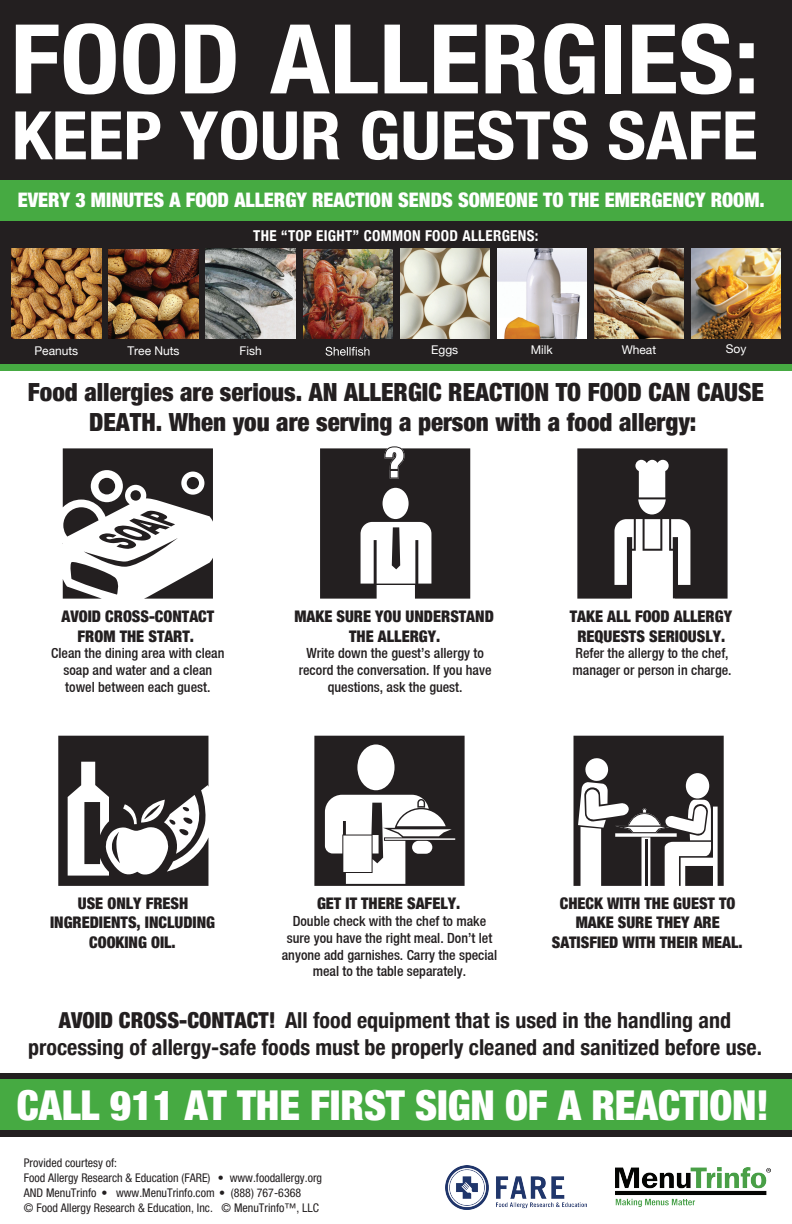
<style>
.page{position:relative;width:792px;height:1224px;background:#fff}
.page>*{position:absolute;margin:0;border:0;box-sizing:border-box;transform-origin:0 0}
.t1{font:700 condensed 96.3px "Helvetica Neue";color:#fff;scale:1.11 1}
.t2{font:700 condensed 67px "Helvetica Neue";color:#fff;scale:1.11 1}
.t3{font:900 condensed 41.2px "Helvetica Neue";letter-spacing:-.005em;color:#fff}
.t4{font:900 condensed 25px/30px "Helvetica Neue";color:#231f20;text-align:center}
.t5{font:700 condensed 22px/26.4px "Helvetica Neue";color:#231f20;text-align:center}
.t6{font:900 condensed 20px "Helvetica Neue";color:#fff}
.t7{font:900 condensed 16px/19.2px "Helvetica Neue";color:#231f20;text-align:center}
.t8{font:700 condensed 15px "Helvetica Neue";letter-spacing:.02em;color:#fff}
.t9{font:500 condensed 14px/16.8px "Helvetica Neue";color:#231f20;text-align:center}
.t10{font:condensed 12px/15px "Helvetica Neue";color:#231f20}
.t11{font:12px "Helvetica Neue";color:#fff}
.s1{font-weight:900}
</style>
<div class="page">
<div style="left:0;top:216px;width:792px;height:150px;background:#231f20"></div>
<div style="left:0;top:364px;width:792px;height:7px;background:#46aa42"></div>
<div style="left:0;top:0;width:792px;height:185px;background:#231f20"></div>
<svg style="left:326px;top:347px;width:43px;height:9px"></svg>
<div style="left:0;top:181px;width:792px;height:40px;background:#46aa42"></div>
<img style="left:12px;top:249px;width:89px;height:89px">
<img style="left:109px;top:250px;width:89px;height:88px">
<img style="left:206px;top:249px;width:89px;height:89px">
<img style="left:303px;top:250px;width:89px;height:88px">
<img style="left:400px;top:249px;width:89px;height:89px">
<img style="left:497px;top:249px;width:90px;height:89px">
<img style="left:594px;top:249px;width:90px;height:89px">
<img style="left:691px;top:249px;width:90px;height:89px">
<svg style="left:63px;top:448px;width:150px;height:151px"></svg>
<svg style="left:320px;top:446px;width:150px;height:153px"></svg>
<svg style="left:577px;top:448px;width:151px;height:151px"></svg>
<svg style="left:58px;top:736px;width:150px;height:150px"></svg>
<svg style="left:314px;top:736px;width:151px;height:150px"></svg>
<svg style="left:574px;top:736px;width:150px;height:150px"></svg>
<div style="left:0;top:1073px;width:792px;height:64px;background:#231f20"></div>
<div style="left:0;top:1080px;width:792px;height:50px;background:#46aa42"></div>
<img style="left:615px;top:1168px;width:156px;height:39px">
<img style="left:445px;top:1165px;width:142px;height:44px">
<h1 class="t1" style="left:10px;top:-21px;width:676px">FOOD ALLERGIES:</h1>
<h2 class="t2" style="left:12px;top:80px;width:674px">KEEP YOUR GUESTS SAFE</h2>
<p class="t6" style="left:18px;top:183px;width:748px">EVERY 3 MINUTES A FOOD ALLERGY REACTION SENDS SOMEONE TO THE EMERGENCY ROOM.</p>
<p class="t8" style="left:253px;top:223px;width:287px">THE “TOP EIGHT” COMMON FOOD ALLERGENS:</p>
<p class="t11" style="left:35px;top:342px;width:45px">Peanuts</p>
<p class="t11" style="left:127px;top:342px;width:54px">Tree Nuts</p>
<p class="t11" style="left:239px;top:342px;width:24px">Fish</p>
<p class="t11" style="left:431px;top:341px;width:29px">Eggs</p>
<p class="t11" style="left:531px;top:341px;width:24px">Milk</p>
<p class="t11" style="left:622px;top:342px;width:36px">Wheat</p>
<p class="t11" style="left:726px;top:341px;width:22px">Soy</p>
<h1 class="t4" style="left:28px;top:376px;width:738px">Food allergies are serious. AN ALLERGIC REACTION TO FOOD CAN CAUSE<br>DEATH. When you are serving a person with a food allergy:</h1>
<p class="t7" style="left:62px;top:606px;width:154px">AVOID CROSS-CONTACT<br>FROM THE START.</p>
<p class="t9" style="left:51px;top:645px;width:175px">Clean the dining area with clean soap and water and a clean towel between each guest.</p>
<p class="t7" style="left:294px;top:606px;width:201px">MAKE SURE YOU UNDERSTAND<br>THE ALLERGY.</p>
<p class="t9" style="left:299px;top:645px;width:194px">Write down the guest’s allergy to record the conversation. If you have questions, ask the guest.</p>
<p class="t7" style="left:570px;top:606px;width:164px">TAKE ALL FOOD ALLERGY<br>REQUESTS SERIOUSLY.</p>
<p class="t9" style="left:573px;top:645px;width:161px;text-align:left">Refer the allergy to the chef, manager or person in charge.</p>
<p class="t7" style="left:50px;top:893px;width:167px">USE ONLY FRESH<br>INGREDIENTS, INCLUDING<br>COOKING OIL.</p>
<p class="t7" style="left:317px;top:893px;width:145px">GET IT THERE SAFELY.</p>
<p class="t7" style="left:552px;top:893px;width:192px">CHECK WITH THE GUEST TO<br>MAKE SURE THEY ARE<br>SATISFIED WITH THEIR MEAL.</p>
<p class="t9" style="left:282px;top:912px;width:217px">Double check with the chef to make sure you have the right meal. Don’t let anyone add garnishes. Carry the special meal to the table separately.</p>
<h1 class="t5" style="left:28px;top:1006px;width:735px"><span class="s1">AVOID CROSS-CONTACT!</span> All food equipment that is used in the handling and processing of allergy-safe foods must be properly cleaned and sanitized before use.</h1>
<p class="t3" style="left:17px;top:1072px;width:754px">CALL 911 AT THE FIRST SIGN OF A REACTION!</p>
<p class="t10" style="left:24px;top:1155px;width:300px">Provided courtesy of:<br>Food Allergy Research &amp; Education (FARE) • www.foodallergy.org AND MenuTrinfo • www.MenuTrinfo.com • (888) 767-6368<br>© Food Allergy Research &amp; Education, Inc. © MenuTrinfo™, LLC</p>
</div>
